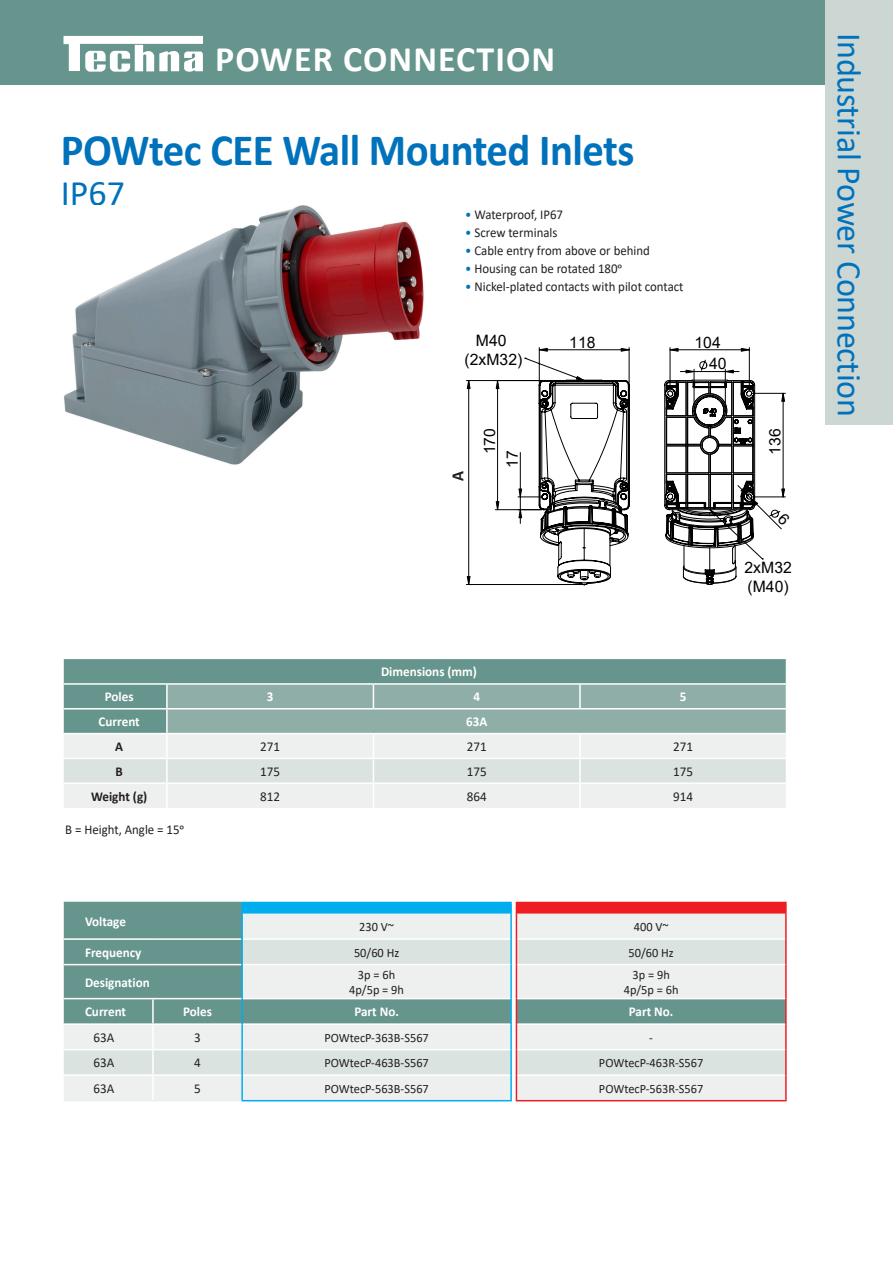
<style>
.page{position:relative;width:893px;height:1263px;background:#fff}
.page>*{position:absolute;margin:0;border:0;box-sizing:border-box;transform-origin:0 0}
.t1{font:700 45px "Calibri";letter-spacing:-.01em;color:#0072bc;scale:.95 1}
.t2{font:700 36px "Calibri";letter-spacing:.03em;color:#fff}
.t3{font:36px "Calibri";color:#0072bc}
.t4{font:34.5px "Calibri";letter-spacing:-.01em;color:#0072bc}
.t5{font:700 17.4px "Calibri";color:#231f20;scale:.95 1}
.t6{font:15.75px/18.9px "Arial";letter-spacing:.005em;color:#000001;text-align:center}
.t7{font:13.5px "Calibri";color:#231f20;scale:.95 1}
.t8{font:700 13.5px "Calibri";color:#fff}
.t9{font:13.5px "Calibri";color:#231f20}
.t10{font:700 13.5px "Calibri";color:#231f20}
.t11{font:12.75px "Calibri";color:#231f20}
.s1{color:#0072bc}
</style>
<div class="page">
<div style="left:0;top:0;width:893px;height:85px;background:#66958d"></div>
<div style="left:825px;top:0;width:68px;height:425px;background:#ccd7d4"></div>
<svg style="left:63px;top:36px;width:140px;height:36px"></svg>
<img style="left:64px;top:205px;width:360px;height:260px">
<svg style="left:64px;top:659px;width:723px;height:149px;background:#b5c9c5"></svg>
<hr style="left:64px;top:758px;width:103px;height:1px;background:#fff">
<hr style="left:167px;top:758px;width:206px;height:1px;background:#fff">
<hr style="left:373px;top:758px;width:207px;height:1px;background:#fff">
<hr style="left:580px;top:758px;width:206px;height:1px;background:#fff">
<hr style="left:64px;top:782px;width:103px;height:2px;background:#fff">
<hr style="left:167px;top:782px;width:206px;height:2px;background:#fff">
<hr style="left:373px;top:782px;width:207px;height:2px;background:#fff">
<hr style="left:580px;top:782px;width:206px;height:2px;background:#fff">
<div style="left:64px;top:903px;width:177px;height:10px;background:#66958d"></div>
<div style="left:242px;top:902px;width:269px;height:11px;background:#00aeef"></div>
<div style="left:516px;top:902px;width:270px;height:11px;background:#ee1d23"></div>
<svg style="left:64px;top:913px;width:721px;height:187px;background:#dae2e1"></svg>
<svg style="left:64px;top:940px;width:721px;height:134px;background:#bfd1cd"></svg>
<hr style="left:64px;top:938px;width:89px;height:2px;background:#fff">
<hr style="left:153px;top:938px;width:88px;height:2px;background:#fff">
<hr style="left:243px;top:938px;width:267px;height:2px;background:#fff">
<hr style="left:517px;top:938px;width:268px;height:2px;background:#fff">
<hr style="left:64px;top:964px;width:89px;height:1px;background:#fff">
<hr style="left:153px;top:964px;width:88px;height:1px;background:#fff">
<hr style="left:243px;top:964px;width:267px;height:1px;background:#fff">
<hr style="left:517px;top:964px;width:268px;height:1px;background:#fff">
<hr style="left:243px;top:998px;width:267px;height:1px;background:#fff">
<hr style="left:517px;top:998px;width:268px;height:1px;background:#fff">
<hr style="left:243px;top:1023px;width:267px;height:2px;background:#fff">
<hr style="left:517px;top:1023px;width:268px;height:2px;background:#fff">
<hr style="left:64px;top:1049px;width:88px;height:1px;background:#fff">
<hr style="left:154px;top:1049px;width:87px;height:1px;background:#fff">
<hr style="left:243px;top:1049px;width:267px;height:1px;background:#fff">
<hr style="left:517px;top:1049px;width:268px;height:1px;background:#fff">
<hr style="left:64px;top:1074px;width:88px;height:2px;background:#fff">
<hr style="left:154px;top:1074px;width:87px;height:2px;background:#fff">
<hr style="left:243px;top:1074px;width:267px;height:2px;background:#fff">
<hr style="left:517px;top:1074px;width:268px;height:2px;background:#fff">
<hr style="left:152px;top:999px;width:2px;height:24px;background:#fff">
<hr style="left:152px;top:1025px;width:2px;height:25px;background:#fff">
<hr style="left:152px;top:1050px;width:2px;height:25px;background:#fff">
<hr style="left:152px;top:1075px;width:2px;height:25px;background:#fff">
<hr style="left:241px;top:1100px;width:271px;height:1px;background:#00aeef">
<hr style="left:241px;top:902px;width:271px;height:1px;background:#00aeef">
<hr style="left:516px;top:902px;width:271px;height:1px;background:#ee1d23">
<hr style="left:516px;top:1100px;width:271px;height:1px;background:#ee1d23">
<hr style="left:241px;top:913px;width:2px;height:26px;background:#00aeef">
<hr style="left:241px;top:939px;width:2px;height:25px;background:#00aeef">
<hr style="left:241px;top:964px;width:2px;height:35px;background:#00aeef">
<hr style="left:241px;top:999px;width:2px;height:25px;background:#00aeef">
<hr style="left:241px;top:1024px;width:2px;height:26px;background:#00aeef">
<hr style="left:241px;top:1050px;width:2px;height:25px;background:#00aeef">
<hr style="left:241px;top:1075px;width:2px;height:25px;background:#00aeef">
<svg style="left:510px;top:902px;width:7px;height:199px"></svg>
<hr style="left:785px;top:913px;width:2px;height:26px;background:#ee1d23">
<hr style="left:785px;top:939px;width:2px;height:25px;background:#ee1d23">
<hr style="left:785px;top:964px;width:2px;height:35px;background:#ee1d23">
<hr style="left:785px;top:999px;width:2px;height:25px;background:#ee1d23">
<hr style="left:785px;top:1024px;width:2px;height:26px;background:#ee1d23">
<hr style="left:785px;top:1050px;width:2px;height:25px;background:#ee1d23">
<hr style="left:785px;top:1075px;width:2px;height:25px;background:#ee1d23">
<hr style="left:64px;top:998px;width:89px;height:1px;background:#fff">
<hr style="left:153px;top:998px;width:88px;height:1px;background:#fff">
<hr style="left:64px;top:1023px;width:89px;height:2px;background:#fff">
<hr style="left:153px;top:1023px;width:88px;height:2px;background:#fff">
<hr style="left:64px;top:902px;width:89px;height:1px;background:#66958d">
<hr style="left:153px;top:902px;width:88px;height:1px;background:#66958d">
<hr style="left:64px;top:1100px;width:89px;height:1px;background:#edf0ef">
<hr style="left:153px;top:1100px;width:88px;height:1px;background:#edf0ef">
<hr style="left:466px;top:584px;width:116px;height:1px;background:#000001">
<hr style="left:466px;top:380px;width:75px;height:1px;background:#000001">
<hr style="left:468px;top:381px;width:1px;height:203px;background:#000001">
<svg style="left:467px;top:576px;width:3px;height:8px"></svg>
<svg style="left:467px;top:380px;width:3px;height:9px"></svg>
<hr style="left:495px;top:509px;width:46px;height:1px;background:#000001">
<hr style="left:497px;top:381px;width:1px;height:129px;background:#000001">
<svg style="left:496px;top:381px;width:3px;height:8px"></svg>
<svg style="left:496px;top:501px;width:3px;height:9px"></svg>
<svg style="left:518px;top:347px;width:268px;height:238px"></svg>
<h2 class="t2" style="left:215px;top:33px;width:342px">POWER CONNECTION</h2>
<p class="t1" style="left:61px;top:118px;width:605px">POWtec CEE Wall Mounted Inlets</p>
<p class="t3" style="left:61px;top:168px;width:66px">IP67</p>
<p class="t7" style="left:465px;top:205px;width:105px"><span class="s1">•</span> Waterproof, IP67</p>
<p class="t7" style="left:465px;top:223px;width:99px"><span class="s1">•</span> Screw terminals</p>
<p class="t7" style="left:465px;top:241px;width:196px"><span class="s1">•</span> Cable entry from above or behind</p>
<p class="t7" style="left:465px;top:259px;width:167px"><span class="s1">•</span> Housing can be rotated 180o</p>
<p class="t7" style="left:465px;top:277px;width:231px"><span class="s1">•</span> Nickel-plated contacts with pilot contact</p>
<p class="t6" style="left:464px;top:331px;width:59px">M40 (2xM32)</p>
<p class="t6" style="left:569px;top:333px;width:28px">118</p>
<p class="t6" style="left:694px;top:333px;width:28px">104</p>
<p class="t6" style="left:709px;top:354px;width:19px">40</p>
<p class="t5" style="left:445px;top:480px;width:12px;rotate:-90deg">A</p>
<p class="t6" style="left:451px;top:480px;width:10px;rotate:-90deg">a</p>
<p class="t6" style="left:480px;top:454px;width:28px;rotate:-90deg">170</p>
<p class="t6" style="left:503px;top:468px;width:19px;rotate:-90deg">17</p>
<p class="t6" style="left:765px;top:455px;width:28px;rotate:-90deg">136</p>
<p class="t8" style="left:381px;top:662px;width:97px">Dimensions (mm)</p>
<p class="t8" style="left:105px;top:687px;width:30px">Poles</p>
<p class="t8" style="left:267px;top:687px;width:8px">3</p>
<p class="t8" style="left:473px;top:687px;width:8px">4</p>
<p class="t8" style="left:680px;top:687px;width:8px">5</p>
<p class="t8" style="left:99px;top:712px;width:43px">Current</p>
<p class="t8" style="left:466px;top:712px;width:23px">63A</p>
<p class="t10" style="left:115px;top:737px;width:9px">A</p>
<p class="t9" style="left:260px;top:737px;width:21px">271</p>
<p class="t9" style="left:467px;top:737px;width:21px">271</p>
<p class="t9" style="left:673px;top:737px;width:21px">271</p>
<p class="t10" style="left:116px;top:762px;width:9px">B</p>
<p class="t9" style="left:260px;top:762px;width:21px">175</p>
<p class="t9" style="left:467px;top:762px;width:21px">175</p>
<p class="t9" style="left:673px;top:762px;width:21px">175</p>
<p class="t10" style="left:91px;top:787px;width:58px">Weight (g)</p>
<p class="t9" style="left:260px;top:787px;width:21px">812</p>
<p class="t9" style="left:467px;top:787px;width:21px">864</p>
<p class="t9" style="left:673px;top:787px;width:21px">914</p>
<p class="t7" style="left:65px;top:820px;width:127px">B = Height, Angle = 15o</p>
<p class="t8" style="left:85px;top:912px;width:42px">Voltage</p>
<p class="t11" style="left:359px;top:918px;width:36px">230 V~</p>
<p class="t11" style="left:634px;top:918px;width:36px">400 V~</p>
<p class="t8" style="left:85px;top:943px;width:58px">Frequency</p>
<p class="t11" style="left:354px;top:943px;width:47px">50/60 Hz</p>
<p class="t11" style="left:629px;top:943px;width:47px">50/60 Hz</p>
<p class="t8" style="left:85px;top:973px;width:66px">Designation</p>
<p class="t11" style="left:358px;top:966px;width:39px">3p = 6h</p>
<p class="t11" style="left:349px;top:981px;width:56px">4p/5p = 9h</p>
<p class="t11" style="left:632px;top:966px;width:39px">3p = 9h</p>
<p class="t11" style="left:624px;top:981px;width:56px">4p/5p = 6h</p>
<p class="t8" style="left:85px;top:1002px;width:43px">Current</p>
<p class="t8" style="left:183px;top:1002px;width:30px">Poles</p>
<p class="t8" style="left:354px;top:1002px;width:46px">Part No.</p>
<p class="t8" style="left:629px;top:1002px;width:46px">Part No.</p>
<p class="t9" style="left:94px;top:1028px;width:22px">63A</p>
<p class="t9" style="left:194px;top:1028px;width:8px">3</p>
<p class="t11" style="left:324px;top:1028px;width:106px">POWtecP-363B-S567</p>
<p class="t11" style="left:649px;top:1028px;width:5px">-</p>
<p class="t9" style="left:94px;top:1053px;width:22px">63A</p>
<p class="t9" style="left:194px;top:1053px;width:8px">4</p>
<p class="t11" style="left:324px;top:1054px;width:106px">POWtecP-463B-S567</p>
<p class="t11" style="left:599px;top:1054px;width:106px">POWtecP-463R-S567</p>
<p class="t9" style="left:94px;top:1079px;width:22px">63A</p>
<p class="t9" style="left:194px;top:1079px;width:8px">5</p>
<p class="t11" style="left:324px;top:1079px;width:106px">POWtecP-563B-S567</p>
<p class="t11" style="left:599px;top:1079px;width:106px">POWtecP-563R-S567</p>
<p class="t6" style="left:744px;top:558px;width:49px;text-align:left">2xM32 (M40)</p>
<h3 class="t4" style="left:873px;top:33px;width:385px;rotate:90deg">Industrial Power Connection</h3>
</div>
